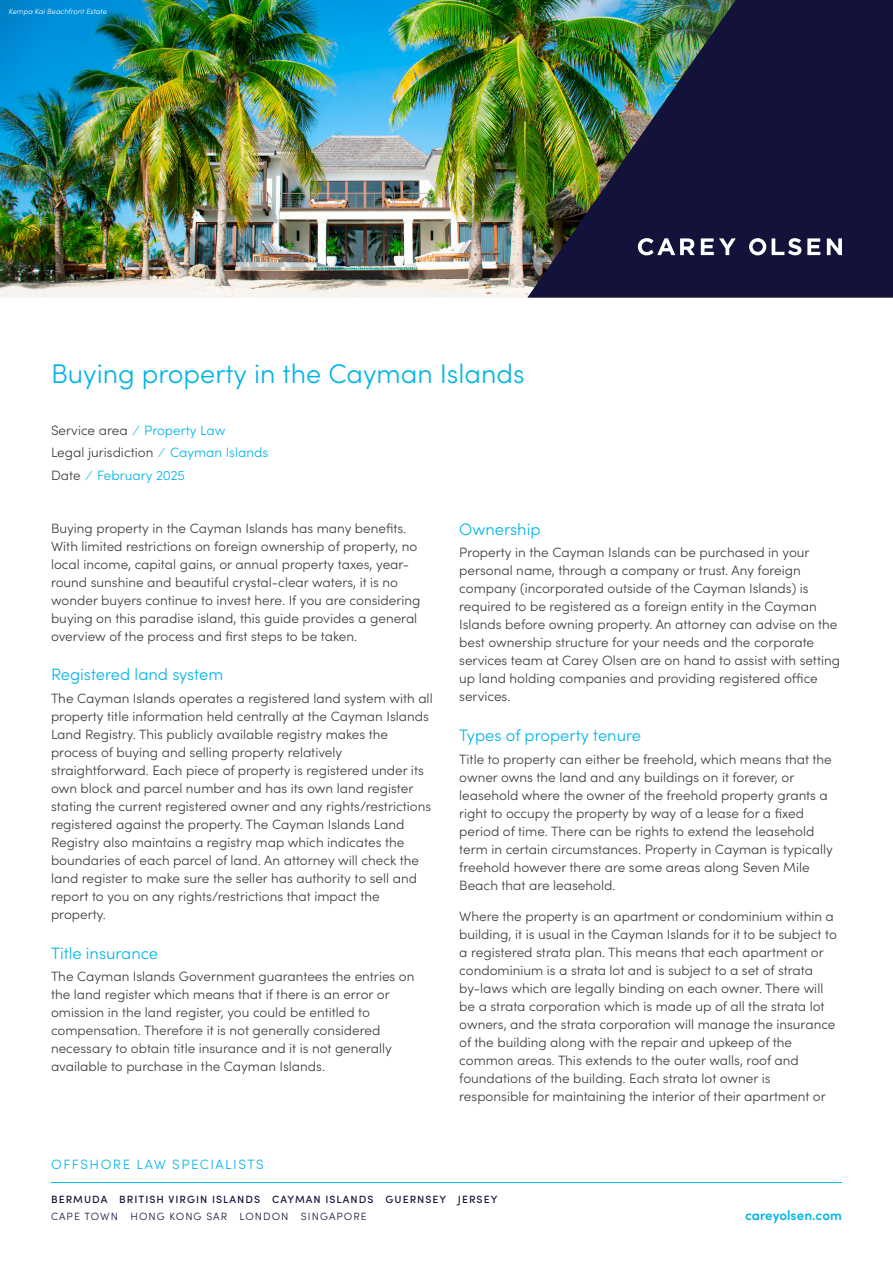
<style>
.page{position:relative;width:893px;height:1263px;background:#fff}
.page>*{position:absolute;margin:0;border:0;box-sizing:border-box;transform-origin:0 0}
.t1{font:300 27px "Sofia Pro";color:#00b4e5}
.t2{font:300 16.5px "Sofia Pro";color:#00b4e5}
.t3{font:300 13.5px/18px "Sofia Pro";color:#3c3c3b}
.t4{font:300 13.5px/22.5px "Sofia Pro";color:#00b4e5}
.t5{font:300 13.5px "Sofia Pro";letter-spacing:.11em;color:#00b4e5}
.t6{font:600 13.5px "Sofia Pro";color:#00b4e5}
.t7{font:500 10.5px "Sofia Pro";letter-spacing:.1em;color:#13123a}
.t8{font:300 10.5px "Sofia Pro";letter-spacing:.1em;color:#13123a}
.t9{font:italic 300 7.5px "Sofia Pro";color:#fff}
.s1{color:#3c3c3b}
</style>
<div class="page">
<hr style="left:51px;top:1182px;width:791px;height:1px;background:#00b4e5">
<img style="left:0;top:0;width:527px;height:298px">
<img style="left:527px;top:0;width:366px;height:298px">
<svg style="left:701px;top:238px;width:35px;height:17px"></svg>
<svg style="left:772px;top:238px;width:29px;height:17px"></svg>
<svg style="left:807px;top:238px;width:13px;height:17px"></svg>
<svg style="left:827px;top:238px;width:15px;height:17px"></svg>
<svg style="left:749px;top:238px;width:17px;height:17px"></svg>
<svg style="left:638px;top:238px;width:57px;height:17px"></svg>
<p class="t9" style="left:9px;top:6px;width:100px">Kempa Kai Beachfront Estate</p>
<h1 class="t1" style="left:51px;top:354px;width:475px">Buying property in the Cayman Islands</h1>
<p class="t4" style="left:51px;top:418px;width:219px"><span class="s1">Service area</span> ⁄ Property Law<br><span class="s1">Legal jurisdiction</span> ⁄ Cayman Islands<br><span class="s1">Date</span> ⁄ February 2025</p>
<p class="t3" style="left:51px;top:518px;width:371px">Buying property in the Cayman Islands has many benefits.<br>With limited restrictions on foreign ownership of property, no local income, capital gains, or annual property taxes, year&shy;round sunshine and beautiful crystal-clear waters, it is no wonder buyers continue to invest here. If you are considering buying on this paradise island, this guide provides a general overview of the process and first steps to be taken.</p>
<p class="t2" style="left:51px;top:663px;width:174px">Registered land system</p>
<p class="t3" style="left:51px;top:688px;width:383px">The Cayman Islands operates a registered land system with all property title information held centrally at the Cayman Islands Land Registry. This publicly available registry makes the process of buying and selling property relatively straightforward. Each piece of property is registered under its own block and parcel number and has its own land register stating the current registered owner and any rights/restrictions registered against the property. The Cayman Islands Land Registry also maintains a registry map which indicates the boundaries of each parcel of land. An attorney will check the land register to make sure the seller has authority to sell and report to you on any rights/restrictions that impact the property.</p>
<p class="t2" style="left:51px;top:941px;width:109px">Title insurance</p>
<p class="t3" style="left:51px;top:966px;width:365px">The Cayman Islands Government guarantees the entries on the land register which means that if there is an error or omission in the land register, you could be entitled to compensation. Therefore it is not generally considered necessary to obtain title insurance and it is not generally available to purchase in the Cayman Islands.</p>
<p class="t2" style="left:459px;top:517px;width:83px">Ownership</p>
<p class="t3" style="left:459px;top:543px;width:382px">Property in the Cayman Islands can be purchased in your personal name, through a company or trust. Any foreign company (incorporated outside of the Cayman Islands) is required to be registered as a foreign entity in the Cayman Islands before owning property. An attorney can advise on the best ownership structure for your needs and the corporate services team at Carey Olsen are on hand to assist with setting up land holding companies and providing registered office services.</p>
<p class="t2" style="left:459px;top:723px;width:183px">Types of property tenure</p>
<p class="t3" style="left:459px;top:749px;width:375px">Title to property can either be freehold, which means that the owner owns the land and any buildings on it forever, or leasehold where the owner of the freehold property grants a right to occupy the property by way of a lease for a fixed period of time. There can be rights to extend the leasehold term in certain circumstances. Property in Cayman is typically freehold however there are some areas along Seven Mile Beach that are leasehold.</p>
<p class="t3" style="left:459px;top:906px;width:379px">Where the property is an apartment or condominium within a building, it is usual in the Cayman Islands for it to be subject to a registered strata plan. This means that each apartment or condominium is a strata lot and is subject to a set of strata by-laws which are legally binding on each owner. There will be a strata corporation which is made up of all the strata lot owners, and the strata corporation will manage the insurance of the building along with the repair and upkeep of the common areas. This extends to the outer walls, roof and foundations of the building. Each strata lot owner is responsible for maintaining the interior of their apartment or</p>
<p class="t5" style="left:51px;top:1155px;width:214px">OFFSHORE LAW SPECIALISTS</p>
<p class="t7" style="left:51px;top:1191px;width:448px">BERMUDA BRITISH VIRGIN ISLANDS CAYMAN ISLANDS GUERNSEY JERSEY</p>
<p class="t8" style="left:51px;top:1209px;width:317px">CAPE TOWN HONG KONG SAR LONDON SINGAPORE</p>
<p class="t6" style="left:745px;top:1205px;width:98px">careyolsen.com</p>
</div>
